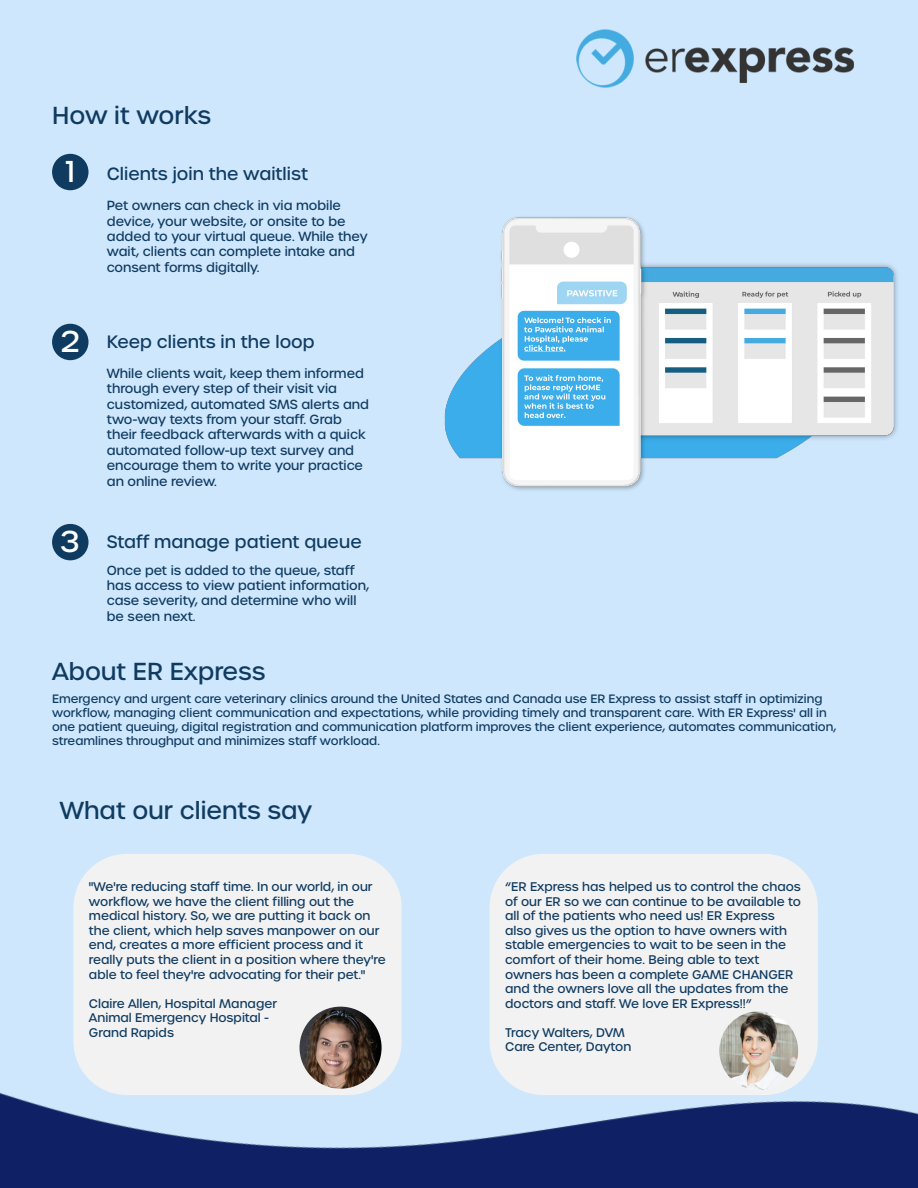
<style>
.page{position:relative;width:918px;height:1188px;background:#cee7fd}
.page>*{position:absolute;margin:0;border:0;box-sizing:border-box;transform-origin:0 0}
.t1{font:500 29.25px "Urbane";color:#fff}
.t2{font:500 29.1px "Urbane";color:#fff}
.t3{font:500 23.7px "Urbane";color:#103b61}
.t4{font:500 17.25px "Urbane";color:#103b61}
.t5{font:500 12.75px/15.3px "Urbane";color:#103b61}
.t6{font:500 12.15px/14.5px "Urbane";color:#103b61}
.t7{font:500 11.7px/14.1px "Urbane";color:#103b61}
</style>
<div class="page">
<img style="left:0;top:904px;width:918px;height:284px">
<img style="left:576px;top:29px;width:279px;height:59px">
<img style="left:444px;top:217px;width:453px;height:273px">
<div style="left:52px;top:154px;width:37px;height:36px;background:#103b61;border-radius:50%"></div>
<div style="left:52px;top:324px;width:37px;height:36px;background:#103b61;border-radius:50%"></div>
<div style="left:52px;top:524px;width:37px;height:36px;background:#103b61;border-radius:50%"></div>
<div style="left:73px;top:854px;width:329px;height:241px;background:#f2f2f2"></div>
<div style="left:490px;top:854px;width:328px;height:241px;background:#f2f2f2"></div>
<img style="left:719px;top:1011px;width:79px;height:79px;border-radius:39px">
<img style="left:300px;top:1007px;width:82px;height:82px;border-radius:41px">
<h3 class="t3" style="left:52px;top:99px;width:161px">How it works</h3>
<h2 class="t2" style="left:66px;top:152px;width:11px">1</h2>
<h3 class="t4" style="left:107px;top:163px;width:203px">Clients join the waitlist</h3>
<p class="t5" style="left:107px;top:198px;width:262px">Pet owners can check in via mobile device, your website, or onsite to be added to your virtual queue. While they wait, clients can complete intake and consent forms digitally.</p>
<h1 class="t1" style="left:61px;top:322px;width:20px">2</h1>
<h3 class="t4" style="left:107px;top:330px;width:209px">Keep clients in the loop</h3>
<p class="t5" style="left:107px;top:366px;width:264px">While clients wait, keep them informed through every step of their visit via customized, automated SMS alerts and two-way texts from your staff. Grab their feedback afterwards with a quick automated follow-up text survey and encourage them to write your practice an online review.</p>
<h1 class="t1" style="left:60px;top:522px;width:21px">3</h1>
<h3 class="t4" style="left:107px;top:530px;width:256px">Staff manage patient queue</h3>
<p class="t5" style="left:107px;top:563px;width:264px">Once pet is added to the queue, staff has access to view patient information, case severity, and determine who will be seen next.</p>
<h3 class="t3" style="left:52px;top:656px;width:215px">About ER Express</h3>
<p class="t7" style="left:52px;top:692px;width:786px">Emergency and urgent care veterinary clinics around the United States and Canada use ER Express to assist staff in optimizing workflow, managing client communication and expectations, while providing timely and transparent care. With ER Express' all in one patient queuing, digital registration and communication platform improves the client experience, automates communication, streamlines throughput and minimizes staff workload.</p>
<h3 class="t3" style="left:60px;top:795px;width:254px">What our clients say</h3>
<p class="t6" style="left:89px;top:880px;width:298px">"We're reducing staff time. In our world, in our workflow, we have the client filling out the medical history. So, we are putting it back on the client, which help saves manpower on our end, creates a more efficient process and it really puts the client in a position where they're able to feel they're advocating for their pet."</p>
<p class="t6" style="left:89px;top:996px;width:190px">Claire Allen, Hospital Manager<br>Animal Emergency Hospital -<br>Grand Rapids</p>
<p class="t6" style="left:505px;top:880px;width:297px">“ER Express has helped us to control the chaos of our ER so we can continue to be available to all of the patients who need us! ER Express also gives us the option to have owners with stable emergencies to wait to be seen in the comfort of their home. Being able to text owners has been a complete GAME CHANGER and the owners love all the updates from the doctors and staff. We love ER Express!!”</p>
<p class="t6" style="left:505px;top:1025px;width:128px">Tracy Walters, DVM<br>Care Center, Dayton</p>
</div>
